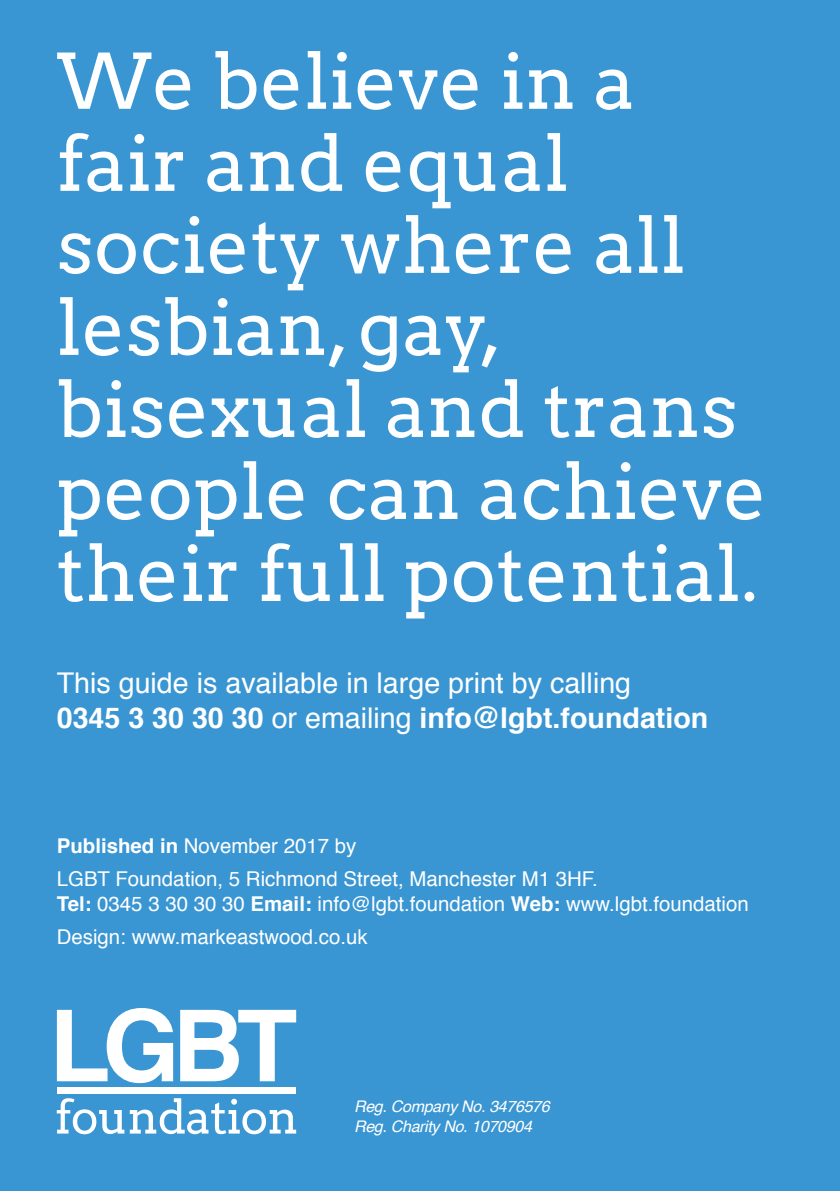
<style>
.page{position:relative;width:840px;height:1191px;background:#fff}
.page>*{position:absolute;margin:0;border:0;box-sizing:border-box;transform-origin:0 0}
.t1{font:76px/82px "Arvo";letter-spacing:.005em;color:#fff}
.t2{font:28.6px/34.4px "Helvetica";color:#fff}
.t3{font:20.4px/33px "Helvetica";color:#fff}
.t4{font:italic 16px/19.2px "Helvetica";letter-spacing:-.02em;color:#fff}
.s1{font-weight:700}
</style>
<div class="page">
<div style="left:0;top:0;width:839px;height:1191px;background:#3996d3"></div>
<div style="left:97px;top:1087px;width:39px;height:6px;background:#fff"></div>
<div style="left:57px;top:1087px;width:40px;height:6px;background:#fff"></div>
<div style="left:136px;top:1087px;width:40px;height:6px;background:#fff"></div>
<div style="left:176px;top:1087px;width:40px;height:6px;background:#fff"></div>
<div style="left:216px;top:1087px;width:40px;height:6px;background:#fff"></div>
<div style="left:256px;top:1087px;width:40px;height:6px;background:#fff"></div>
<svg style="left:57px;top:1008px;width:116px;height:75px"></svg>
<svg style="left:180px;top:1009px;width:116px;height:72px"></svg>
<svg style="left:57px;top:1098px;width:67px;height:36px"></svg>
<svg style="left:130px;top:1098px;width:166px;height:36px"></svg>
<h1 class="t1" style="left:57px;top:41px;width:711px">We believe in a fair and equal society where all lesbian, gay, bisexual and trans people can achieve their full potential.</h1>
<h2 class="t2" style="left:57px;top:667px;width:652px">This guide is available in large print by calling<br><span class="s1">0345 3 30 30 30</span> or emailing <span class="s1">info@lgbt.foundation</span></h2>
<p class="t3" style="left:57px;top:830px;width:542px"><span class="s1">Published in</span> November 2017 by<br>LGBT Foundation, 5 Richmond Street, Manchester M1 3HF.</p>
<p class="t3" style="left:57px;top:887px;width:693px"><span class="s1">Tel:</span> 0345 3 30 30 30 <span class="s1">Email:</span> info@lgbt.foundation <span class="s1">Web:</span> www.lgbt.foundation<br>Design: www.markeastwood.co.uk</p>
<p class="t4" style="left:354px;top:1097px;width:197px">Reg. Company No. 3476576<br>Reg. Charity No. 1070904</p>
</div>
